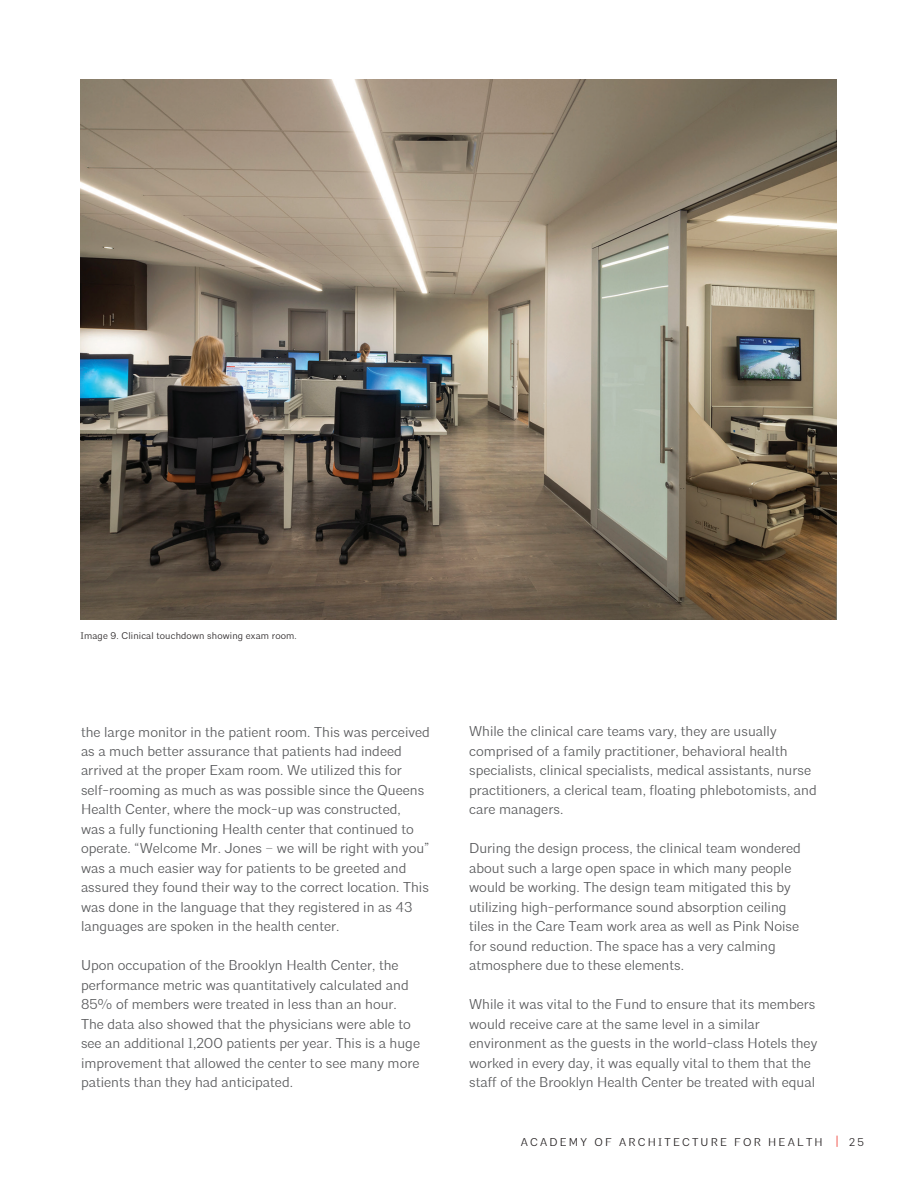
<style>
.page{position:relative;width:918px;height:1188px;background:#fff}
.page>*{position:absolute;margin:0;border:0;box-sizing:border-box;transform-origin:0 0}
.t1{font:300 14.25px/19.5px "Architype";color:#57585a}
.t2{font:300 11.25px "Architype";letter-spacing:.2em;color:#231f20}
.t3{font:300 9.75px "Architype";letter-spacing:.015em;color:#231f20}
.s1{font-size:13.5px;color:#ee3e34}
</style>
<div class="page">
<img style="left:81px;top:79px;width:756px;height:541px">
<p class="t3" style="left:80px;top:630px;width:218px">Image 9. Clinical touchdown showing exam room.</p>
<p class="t1" style="left:81px;top:722px;width:350px">the large monitor in the patient room. This was perceived as a much better assurance that patients had indeed arrived at the proper Exam room. We utilized this for self-rooming as much as was possible since the Queens Health Center, where the mock-up was constructed,<br>was a fully functioning Health center that continued to operate. “Welcome Mr. Jones – we will be right with you” was a much easier way for patients to be greeted and assured they found their way to the correct location. This was done in the language that they registered in as 43 languages are spoken in the health center.</p>
<p class="t1" style="left:81px;top:956px;width:341px">Upon occupation of the Brooklyn Health Center, the performance metric was quantitatively calculated and 85% of members were treated in less than an hour.<br>The data also showed that the physicians were able to see an additional 1,200 patients per year. This is a huge improvement that allowed the center to see many more patients than they had anticipated.</p>
<p class="t1" style="left:469px;top:722px;width:349px">While the clinical care teams vary, they are usually comprised of a family practitioner, behavioral health specialists, clinical specialists, medical assistants, nurse practitioners, a clerical team, floating phlebotomists, and care managers.</p>
<p class="t1" style="left:469px;top:839px;width:333px">During the design process, the clinical team wondered about such a large open space in which many people would be working. The design team mitigated this by utilizing high-performance sound absorption ceiling tiles in the Care Team work area as well as Pink Noise for sound reduction. The space has a very calming atmosphere due to these elements.</p>
<p class="t1" style="left:469px;top:995px;width:350px">While it was vital to the Fund to ensure that its members would receive care at the same level in a similar environment as the guests in the world-class Hotels they worked in every day, it was equally vital to them that the staff of the Brooklyn Health Center be treated with equal</p>
<p class="t2" style="left:521px;top:1135px;width:345px">ACADEMY OF ARCHITECTURE FOR HEALTH <span class="s1">|</span> 25</p>
</div>
